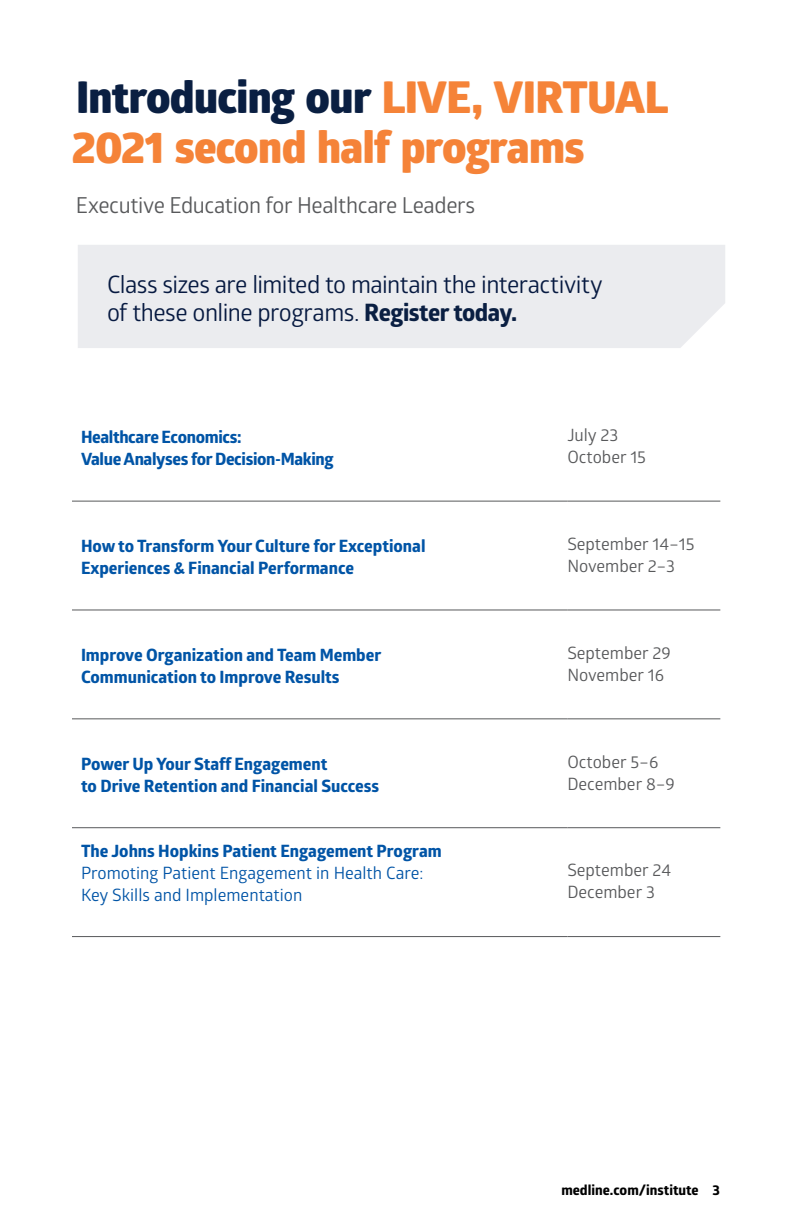
<style>
.page{position:relative;width:792px;height:1224px;background:#fff}
.page>*{position:absolute;margin:0;border:0;box-sizing:border-box;transform-origin:0 0}
.t1{font:800 44px/50px "Glober";letter-spacing:-.015em;color:#f58338}
.t2{font:24px/28px "Glober";letter-spacing:-.025em;color:#071a41}
.t3{font:22px "Glober";letter-spacing:-.02em;color:#58595b}
.t4{font:800 17px/22px "Glober";color:#0054a6}
.t5{font:17px/22px "Glober";color:#58595b}
.t6{font:17px/22px "Glober";color:#0054a6}
.t7{font:800 17px/22px "Glober";letter-spacing:-.02em;color:#0054a6}
.t8{font:800 14px "Glober";color:#000}
.s1{color:#0a1f42}
.s2{font-weight:800;color:#0a1f42}
</style>
<div class="page">
<svg style="left:72px;top:500px;width:648px;height:329px"></svg>
<hr style="left:72px;top:610px;width:495px;height:1px;background:#58595b">
<hr style="left:567px;top:610px;width:153px;height:1px;background:#58595b">
<hr style="left:72px;top:719px;width:495px;height:1px;background:#58595b">
<hr style="left:567px;top:719px;width:153px;height:1px;background:#58595b">
<hr style="left:72px;top:827px;width:495px;height:1px;background:#58595b">
<hr style="left:567px;top:827px;width:153px;height:1px;background:#58595b">
<hr style="left:72px;top:936px;width:495px;height:1px;background:#58595b">
<hr style="left:567px;top:936px;width:153px;height:1px;background:#58595b">
<hr style="left:72px;top:501px;width:495px;height:1px;background:#58595b">
<hr style="left:567px;top:501px;width:153px;height:1px;background:#58595b">
<div style="left:78px;top:245px;width:647px;height:103px;background:#ebecef"></div>
<h1 class="t1" style="left:72px;top:72px;width:598px"><span class="s1">Introducing our</span> LIVE, VIRTUAL<br>2021 second half programs</h1>
<p class="t3" style="left:76px;top:190px;width:401px">Executive Education for Healthcare Leaders</p>
<h2 class="t2" style="left:107px;top:270px;width:497px">Class sizes are limited to maintain the interactivity of these online programs. <span class="s2">Register today.</span></h2>
<p class="t7" style="left:81px;top:426px;width:254px">Healthcare Economics:<br>Value Analyses for Decision-Making</p>
<p class="t5" style="left:567px;top:423px;width:80px">July 23<br>October 15</p>
<p class="t4" style="left:81px;top:535px;width:346px">How to Transform Your Culture for Exceptional<br>Experiences &amp; Financial Performance</p>
<p class="t5" style="left:567px;top:532px;width:129px">September 14–15<br>November 2–3</p>
<p class="t4" style="left:81px;top:644px;width:302px">Improve Organization and Team Member<br>Communication to Improve Results</p>
<p class="t5" style="left:567px;top:641px;width:105px">September 29<br>November 16</p>
<p class="t4" style="left:81px;top:753px;width:300px">Power Up Your Staff Engagement<br>to Drive Retention and Financial Success</p>
<p class="t5" style="left:567px;top:750px;width:109px">October 5–6<br>December 8–9</p>
<p class="t4" style="left:81px;top:840px;width:362px">The Johns Hopkins Patient Engagement Program</p>
<p class="t6" style="left:81px;top:861px;width:344px">Promoting Patient Engagement in Health Care:<br>Key Skills and Implementation</p>
<p class="t5" style="left:567px;top:859px;width:105px">September 24<br>December 3</p>
<p class="t8" style="left:561px;top:1180px;width:160px">medline.com/institute 3</p>
</div>
